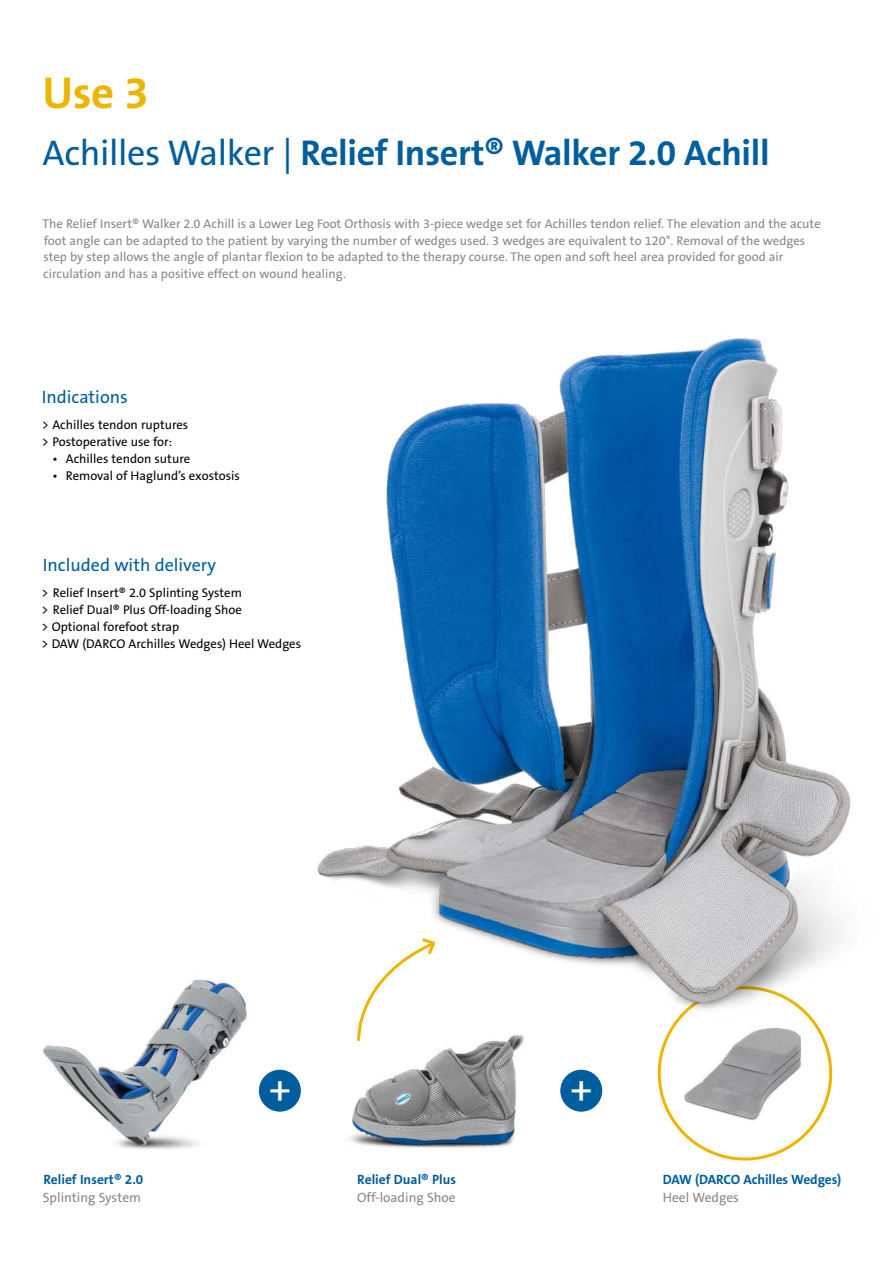
<style>
.page{position:relative;width:881px;height:1263px;background:#fff}
.page>*{position:absolute;margin:0;border:0;box-sizing:border-box;transform-origin:0 0}
.t1{font:700 45px "The Sans B Plus W7";color:#edb500}
.t2{font:40.8px "The Sans B Plus W5 Plain";color:#fff}
.t3{font:700 36px "The Sans B Plus W7";letter-spacing:-.01em;color:#005e9e}
.t4{font:18px "The Sans B Plus W5 Plain";color:#005e9e}
.t5{font:700 13.5px "The Sans B Plus W7";letter-spacing:-.005em;color:#005e9e}
.t6{font:13.5px "The Sans B Plus W5 Plain";color:#878786}
.t7{font:12.75px/16.8px "The Sans B Plus W5 Plain";color:#878786}
.t8{font:12.75px/16.8px "The Sans B Plus W5 Plain";color:#000}
.s1{font-family:"The Sans B Plus W5 Plain";font-weight:400}
</style>
<div class="page">
<img style="left:42px;top:979px;width:206px;height:170px">
<div style="left:257px;top:1068px;width:45px;height:45px;background:#005e9e;border-radius:50%"></div>
<div style="left:256px;top:1067px;width:47px;height:47px;border:2px solid #fff;border-radius:50%"></div>
<svg style="left:659px;top:988px;width:171px;height:171px"></svg>
<img style="left:668px;top:1028px;width:159px;height:112px">
<div style="left:559px;top:1068px;width:44px;height:45px;background:#005e9e;border-radius:50%"></div>
<div style="left:557px;top:1067px;width:47px;height:47px;border:2px solid #fff;border-radius:50%"></div>
<img style="left:349px;top:1035px;width:175px;height:113px">
<img style="left:317px;top:338px;width:534px;height:690px">
<svg style="left:355px;top:936px;width:82px;height:107px"></svg>
<h1 class="t1" style="left:43px;top:64px;width:108px">Use 3</h1>
<h3 class="t3" style="left:43px;top:130px;width:728px"><span class="s1">Achilles Walker |</span> Relief Insert® Walker 2.0 Achill</h3>
<p class="t7" style="left:43px;top:215px;width:779px">The Relief Insert® Walker 2.0 Achill is a Lower Leg Foot Orthosis with 3-piece wedge set for Achilles tendon relief. The elevation and the acute foot angle can be adapted to the patient by varying the number of wedges used. 3 wedges are equivalent to 120°. Removal of the wedges step by step allows the angle of plantar flexion to be adapted to the therapy course. The open and soft heel area provided for good air circulation and has a positive effect on wound healing.</p>
<h3 class="t4" style="left:42px;top:386px;width:87px">Indications</h3>
<p class="t8" style="left:42px;top:417px;width:148px">&gt; Achilles tendon ruptures &gt; Postoperative use for:</p>
<p class="t8" style="left:52px;top:450px;width:139px">• Achilles tendon suture</p>
<p class="t8" style="left:52px;top:467px;width:189px">• Removal of Haglund’s exostosis</p>
<h3 class="t4" style="left:43px;top:554px;width:174px">Included with delivery</h3>
<p class="t8" style="left:42px;top:585px;width:261px">&gt; Relief Insert® 2.0 Splinting System<br>&gt; Relief Dual® Plus Off-loading Shoe<br>&gt; Optional forefoot strap<br>&gt; DAW (DARCO Archilles Wedges) Heel Wedges</p>
<p class="t5" style="left:43px;top:1171px;width:101px">Relief Insert® 2.0</p>
<p class="t6" style="left:43px;top:1189px;width:100px">Splinting System</p>
<h2 class="t2" style="left:268px;top:1063px;width:24px">+</h2>
<p class="t5" style="left:357px;top:1171px;width:100px">Relief Dual® Plus</p>
<p class="t6" style="left:357px;top:1189px;width:100px">Off-loading Shoe</p>
<h2 class="t2" style="left:570px;top:1063px;width:24px">+</h2>
<p class="t5" style="left:662px;top:1171px;width:180px">DAW (DARCO Achilles Wedges)</p>
<p class="t6" style="left:662px;top:1189px;width:78px">Heel Wedges</p>
</div>
